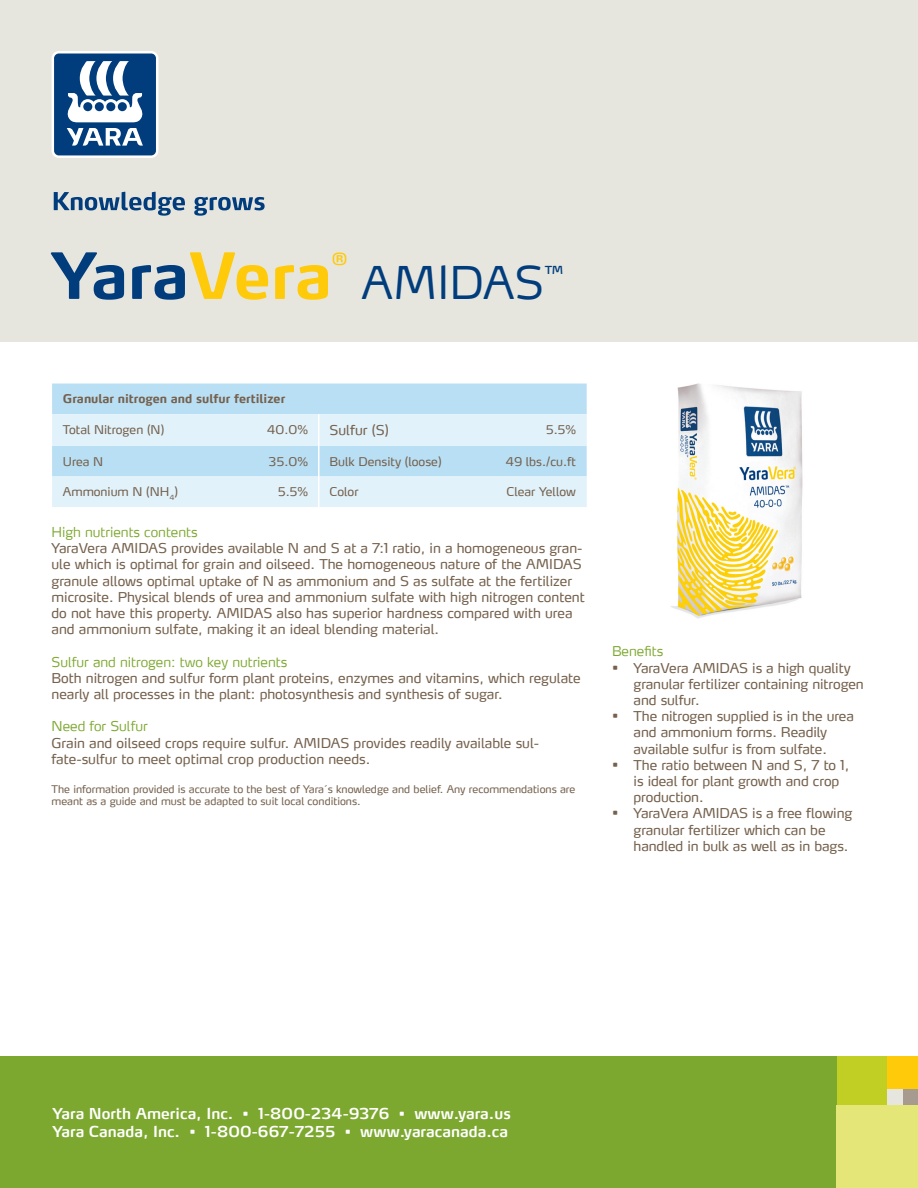
<style>
.page{position:relative;width:918px;height:1188px;background:#fff}
.page>*{position:absolute;margin:0;border:0;box-sizing:border-box;transform-origin:0 0}
.t1{font:700 63px "Yara Max LF";color:#013d7d}
.t2{font:300 45px "Yara Max LF";color:#013d7d}
.t3{font:300 19.2px "Yara Max LF";color:#013d7d}
.t4{font:700 16.65px "Yara Max LF";color:#feca0a}
.t5{font:600 15px "Yara Max LF";color:#fff}
.t6{font:13.5px/16.2px "Yara Max LF";color:#75614d}
.t7{font:300 13.5px "Yara Max LF";color:#7da830}
.t8{font:12px "Yara Max LF";color:#75614d}
.t9{font:700 12px "Yara Max LF";color:#75614d}
.t10{font:10.5px/12.6px "Yara Max LF";color:#75614d}
.s1{color:#feca0a}
.s2{font-size:15px}
</style>
<div class="page">
<div style="left:0;top:0;width:918px;height:341px;background:#e7e6de"></div>
<svg style="left:52px;top:51px;width:106px;height:107px;background:#5980aa"></svg>
<svg style="left:54px;top:192px;width:211px;height:24px"></svg>
<div style="left:52px;top:384px;width:535px;height:30px;background:#b9dff5"></div>
<svg style="left:52px;top:414px;width:535px;height:93px;background:#d4ebf9"></svg>
<hr style="left:318px;top:414px;width:2px;height:32px;background:#fff">
<hr style="left:318px;top:446px;width:2px;height:30px;background:#fff">
<hr style="left:318px;top:476px;width:2px;height:31px;background:#fff">
<img style="left:671px;top:383px;width:132px;height:236px">
<div style="left:0;top:1056px;width:918px;height:132px;background:#7da830"></div>
<div style="left:903px;top:1089px;width:15px;height:17px;background:#a79a8f"></div>
<div style="left:886px;top:1089px;width:17px;height:17px;background:#e7e6de"></div>
<div style="left:886px;top:1056px;width:32px;height:33px;background:#feca0a"></div>
<div style="left:837px;top:1056px;width:49px;height:50px;background:#c1ce23"></div>
<div style="left:837px;top:1106px;width:81px;height:82px;background:#e4e678"></div>
<p class="t1" style="left:51px;top:236px;width:282px">Yara<span class="s1">Vera</span></p>
<p class="t4" style="left:332px;top:249px;width:17px">®</p>
<p class="t2" style="left:361px;top:254px;width:184px">AMIDAS</p>
<p class="t3" style="left:544px;top:261px;width:21px">™</p>
<p class="t9" style="left:63px;top:391px;width:224px">Granular nitrogen and sulfur fertilizer</p>
<p class="t8" style="left:63px;top:422px;width:103px">Total Nitrogen (N)</p>
<p class="t8" style="left:267px;top:422px;width:43px">40.0%</p>
<p class="t6" style="left:330px;top:422px;width:61px">Sulfur (S)</p>
<p class="t8" style="left:546px;top:422px;width:31px">5.5%</p>
<p class="t8" style="left:63px;top:454px;width:42px">Urea N</p>
<p class="t8" style="left:269px;top:454px;width:41px">35.0%</p>
<p class="t8" style="left:330px;top:454px;width:114px">Bulk Density (loose)</p>
<p class="t8" style="left:506px;top:454px;width:72px">49 lbs./cu.ft</p>
<p class="t8" style="left:63px;top:484px;width:117px">Ammonium N (NH<sub>4</sub>)</p>
<p class="t8" style="left:278px;top:484px;width:31px">5.5%</p>
<p class="t8" style="left:330px;top:484px;width:30px">Color</p>
<p class="t8" style="left:507px;top:484px;width:71px">Clear Yellow</p>
<p class="t7" style="left:52px;top:524px;width:148px">High nutrients contents</p>
<p class="t6" style="left:52px;top:540px;width:535px">YaraVera AMIDAS provides available N and S at a 7:1 ratio, in a homogeneous gran&shy;ule which is optimal for grain and oilseed. The homogeneous nature of the AMIDAS granule allows optimal uptake of N as ammonium and S as sulfate at the fertilizer microsite. Physical blends of urea and ammonium sulfate with high nitrogen content do not have this property. AMIDAS also has superior hardness compared with urea and ammonium sulfate, making it an ideal blending material.</p>
<p class="t7" style="left:52px;top:653px;width:237px">Sulfur and nitrogen: two key nutrients</p>
<p class="t6" style="left:52px;top:669px;width:531px">Both nitrogen and sulfur form plant proteins, enzymes and vitamins, which regulate nearly all processes in the plant: photosynthesis and synthesis of sugar.</p>
<p class="t7" style="left:52px;top:718px;width:98px">Need for Sulfur</p>
<p class="t6" style="left:52px;top:734px;width:489px">Grain and oilseed crops require sulfur. AMIDAS provides readily available sul&shy;fate-sulfur to meet optimal crop production needs.</p>
<p class="t10" style="left:52px;top:782px;width:525px">The information provided is accurate to the best of Yara´s knowledge and belief. Any recommendations are meant as a guide and must be adapted to suit local conditions.</p>
<p class="t7" style="left:612px;top:643px;width:53px">Benefits</p>
<p class="t6" style="left:634px;top:659px;width:232px;text-indent:-22px"><span class="s2">•</span> YaraVera AMIDAS is a high quality granular fertilizer containing nitrogen and sulfur.</p>
<p class="t6" style="left:612px;top:708px;width:243px;text-align:center"><span class="s2">•</span> The nitrogen supplied is in the urea and ammonium forms. Readily available sulfur is from sulfate.</p>
<p class="t6" style="left:634px;top:756px;width:217px;text-indent:-22px"><span class="s2">•</span> The ratio between N and S, 7 to 1, is ideal for plant growth and crop production.</p>
<p class="t6" style="left:634px;top:805px;width:220px;text-indent:-22px"><span class="s2">•</span> YaraVera AMIDAS is a free flowing granular fertilizer which can be handled in bulk as well as in bags.</p>
<p class="t5" style="left:52px;top:1104px;width:460px">Yara North America, Inc. • 1-800-234-9376 • www.yara.us</p>
<p class="t5" style="left:52px;top:1122px;width:457px">Yara Canada, Inc. • 1-800-667-7255 • www.yaracanada.ca</p>
</div>
